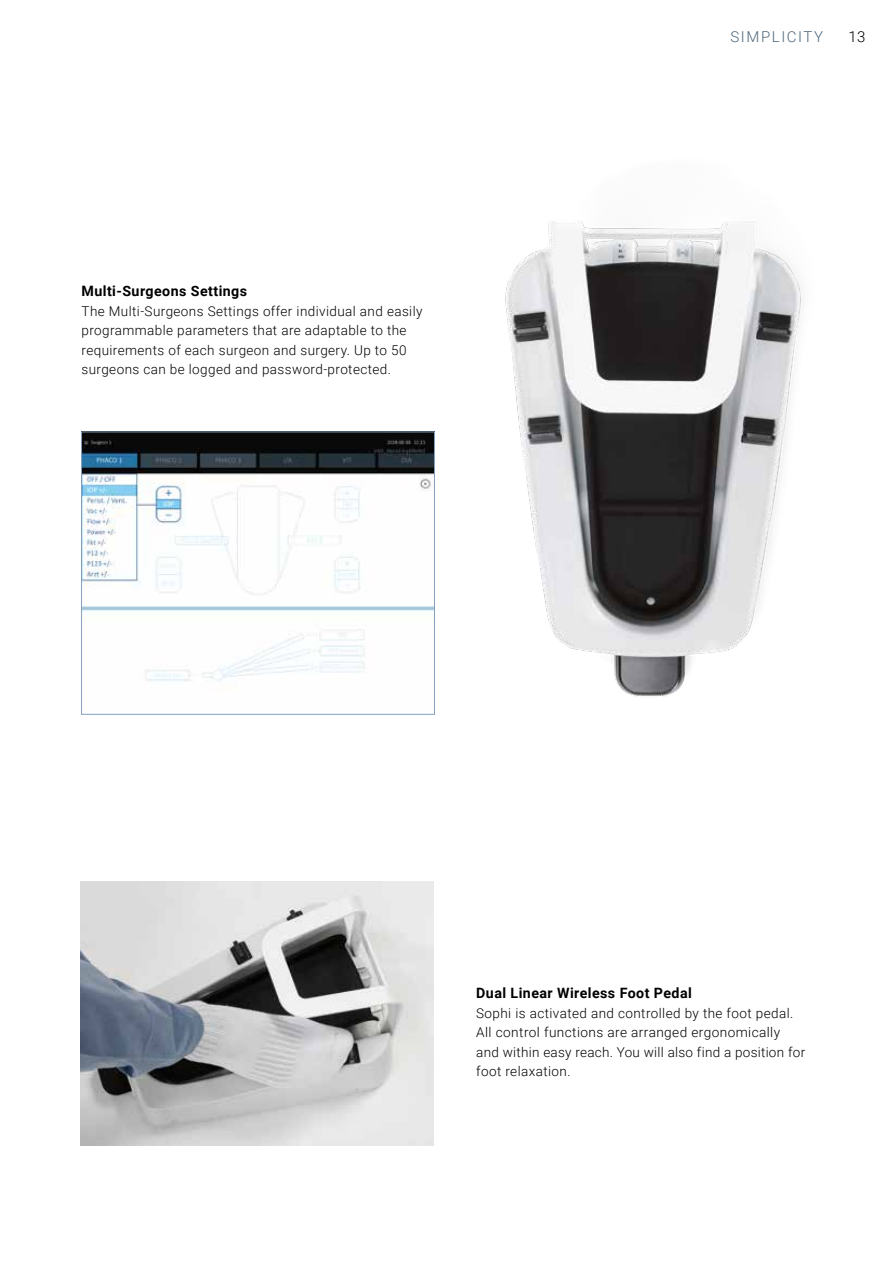
<style>
.page{position:relative;width:893px;height:1263px;background:#fff}
.page>*{position:absolute;margin:0;border:0;box-sizing:border-box;transform-origin:0 0}
.t1{font:300 15px "Roboto";letter-spacing:.105em;color:#4f677c}
.t2{font:300 15px "Roboto";color:#000}
.t3{font:700 14.25px "Roboto";letter-spacing:.03em;color:#000}
.t4{font:300 13.5px/19.5px "Roboto";letter-spacing:.03em;color:#000}
</style>
<div class="page">
<img style="left:505px;top:220px;width:298px;height:477px">
<img style="left:81px;top:881px;width:353px;height:265px">
<img style="left:83px;top:434px;width:350px;height:247px">
<div style="left:81px;top:432px;width:354px;height:282px;border:1px solid #83a1bf"></div>
<p class="t3" style="left:82px;top:281px;width:167px">Multi-Surgeons Settings</p>
<p class="t4" style="left:82px;top:300px;width:343px">The Multi-Surgeons Settings offer individual and easily programmable parameters that are adaptable to the requirements of each surgeon and surgery. Up to 50 surgeons can be logged and password-protected.</p>
<p class="t1" style="left:730px;top:27px;width:94px">SIMPLICITY</p>
<p class="t2" style="left:848px;top:27px;width:19px">13</p>
<p class="t3" style="left:476px;top:983px;width:217px">Dual Linear Wireless Foot Pedal</p>
<p class="t4" style="left:476px;top:1002px;width:331px">Sophi is activated and controlled by the foot pedal.<br>All control functions are arranged ergonomically and within easy reach. You will also find a position for foot relaxation.</p>
</div>
